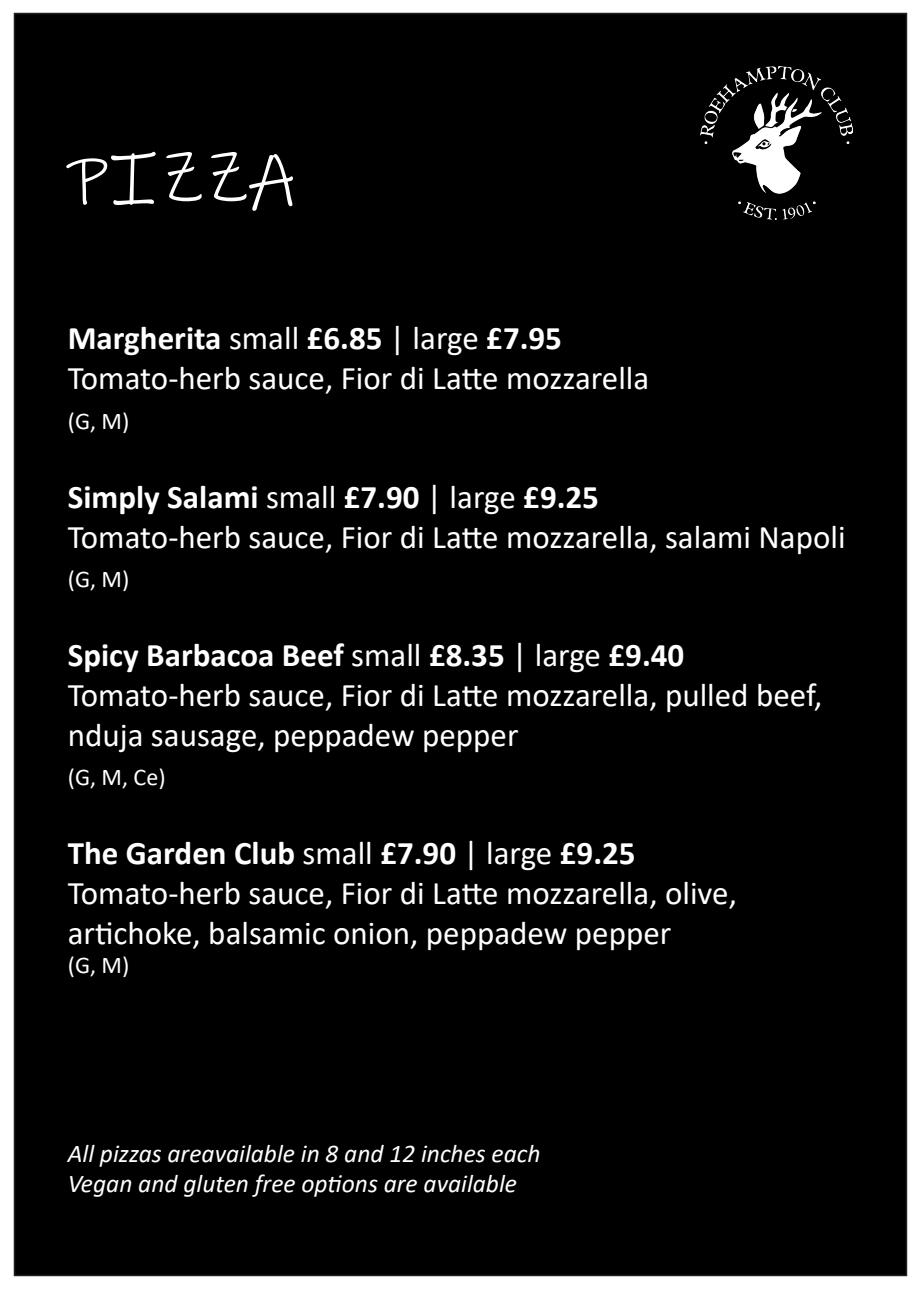
<style>
.page{position:relative;width:919px;height:1289px;background:#fff}
.page>*{position:absolute;margin:0;border:0;box-sizing:border-box;transform-origin:0 0}
.t1{font:75px "Ink Free";color:#fff}
.t2{font:33px/39.6px "Calibri";color:#fff}
.t3{font:700 33px "Calibri";color:#fff}
.t4{font:italic 25.5px "Calibri";color:#fff}
.t5{font:24px "Calibri";color:#fff}
.s1{font-weight:400}
.s2{font-weight:700}
</style>
<div class="page">
<div style="left:14px;top:14px;width:892px;height:1261px;background:#000001"></div>
<img style="left:700px;top:67px;width:152px;height:153px">
<p class="t1" style="left:68px;top:124px;width:229px">PIZZA</p>
<p class="t3" style="left:68px;top:315px;width:495px">Margherita <span class="s1">small</span> £6.85 <span class="s1">| large</span> £7.95</p>
<p class="t2" style="left:68px;top:357px;width:583px">Tomato-herb sauce, Fior di Latte mozzarella</p>
<p class="t5" style="left:68px;top:404px;width:63px">(G, M)</p>
<p class="t2" style="left:68px;top:476px;width:779px"><span class="s2">Simply Salami</span> small <span class="s2">£7.90</span> | large <span class="s2">£9.25<br></span>Tomato-herb sauce, Fior di Latte mozzarella, salami Napoli</p>
<p class="t5" style="left:68px;top:562px;width:63px">(G, M)</p>
<p class="t3" style="left:68px;top:632px;width:618px">Spicy Barbacoa Beef <span class="s1">small</span> £8.35 <span class="s1">| large</span> £9.40</p>
<p class="t2" style="left:68px;top:674px;width:756px">Tomato-herb sauce, Fior di Latte mozzarella, pulled beef, nduja sausage, peppadew pepper</p>
<p class="t5" style="left:68px;top:760px;width:99px">(G, M, Ce)</p>
<p class="t3" style="left:68px;top:830px;width:569px">The Garden Club <span class="s1">small</span> £7.90 <span class="s1">| large</span> £9.25</p>
<p class="t2" style="left:68px;top:872px;width:670px">Tomato-herb sauce, Fior di Latte mozzarella, olive,</p>
<p class="t2" style="left:68px;top:912px;width:605px">artichoke, balsamic onion, peppadew pepper</p>
<p class="t5" style="left:68px;top:947px;width:63px">(G, M)</p>
<p class="t4" style="left:68px;top:1135px;width:474px">All pizzas areavailable in 8 and 12 inches each</p>
<p class="t4" style="left:68px;top:1165px;width:451px">Vegan and gluten free options are available</p>
</div>
